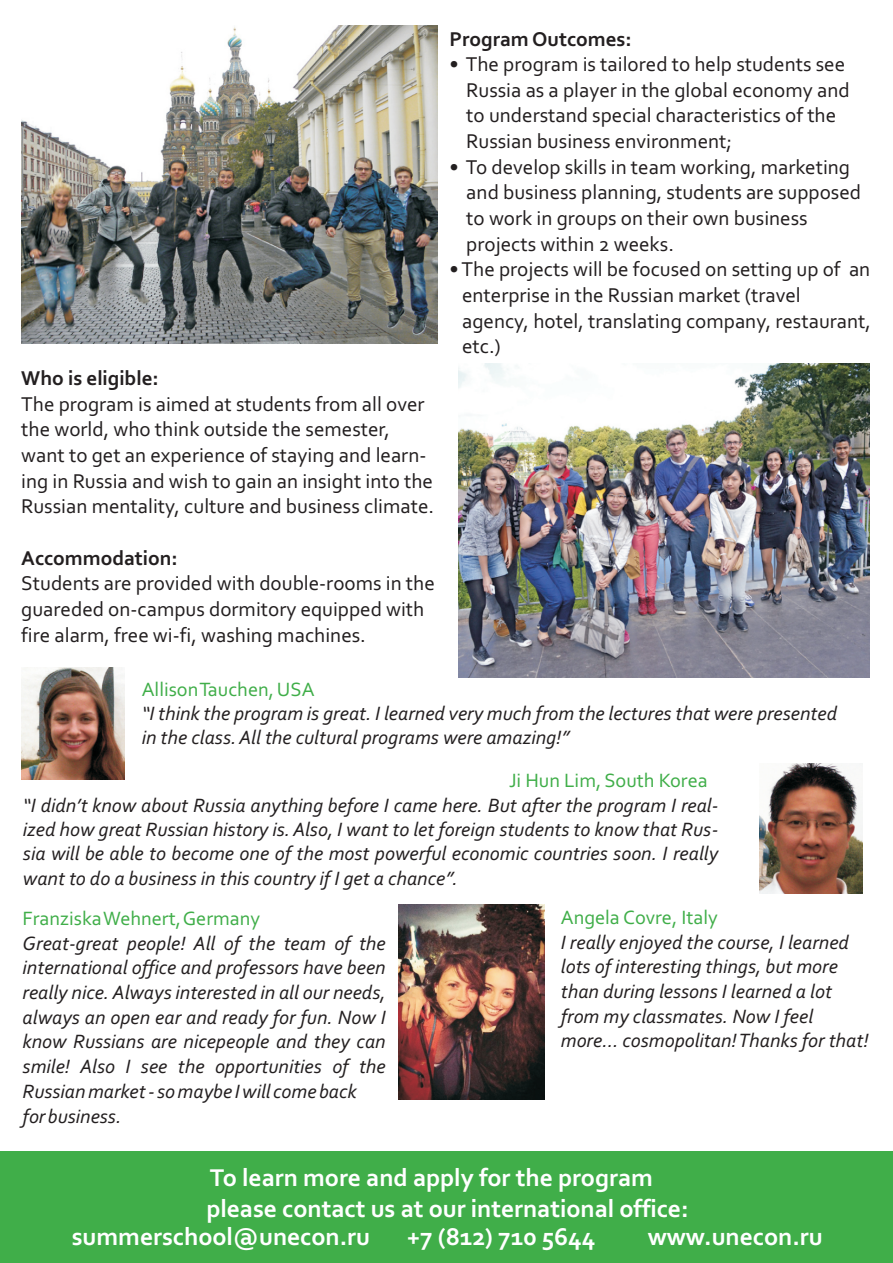
<style>
.page{position:relative;width:893px;height:1263px;background:#fff}
.page>*{position:absolute;margin:0;border:0;box-sizing:border-box;transform-origin:0 0}
.t1{font:700 25.5px/31.2px "Corbel";color:#fff}
.t2{font:21px/25.7px "Corbel";color:#231f20}
.t3{font:700 21px "Corbel";color:#231f20}
.t4{font:italic 20.25px/24.8px "Corbel";color:#231f20}
.t5{font:20.25px "Corbel";color:#40ae49}
</style>
<div class="page">
<img style="left:22px;top:25px;width:416px;height:318px">
<img style="left:458px;top:364px;width:412px;height:313px">
<img style="left:21px;top:667px;width:103px;height:113px">
<img style="left:759px;top:763px;width:103px;height:130px">
<div style="left:0;top:1152px;width:893px;height:111px;background:#40ae49"></div>
<img style="left:399px;top:905px;width:146px;height:194px">
<p class="t3" style="left:21px;top:369px;width:139px">Who is eligible:</p>
<p class="t2" style="left:21px;top:393px;width:414px">The program is aimed at students from all over the world, who think outside the semester, want to get an experience of staying and learn&shy;ing in Russia and wish to gain an insight into the Russian mentality, culture and business climate.</p>
<p class="t3" style="left:21px;top:549px;width:158px">Accommodation:</p>
<p class="t2" style="left:21px;top:572px;width:415px">Students are provided with double-rooms in the guareded on-campus dormitory equipped with fire alarm, free wi-fi, washing machines.</p>
<p class="t3" style="left:449px;top:30px;width:184px">Program Outcomes:</p>
<p class="t2" style="left:466px;top:79px;width:385px">Russia as a player in the global economy and to understand special characteristics of the<br>Russian business environment;</p>
<p class="t2" style="left:466px;top:156px;width:396px;text-indent:-17px">• To develop skills in team working, marketing and business planning, students are supposed to work in groups on their own business projects within 2 weeks.</p>
<p class="t2" style="left:462px;top:258px;width:410px;text-indent:-13px">• The projects will be focused on setting up of an enterprise in the Russian market (travel agency, hotel, translating company, restaurant, etc.)</p>
<p class="t2" style="left:449px;top:53px;width:397px">• The program is tailored to help students see</p>
<p class="t5" style="left:142px;top:681px;width:174px">Allison Tauchen, USA</p>
<p class="t4" style="left:142px;top:703px;width:697px;line-height:24.3px">“I think the program is great. I learned very much from the lectures that were presented in the class. All the cultural programs were amazing!”</p>
<p class="t5" style="left:509px;top:772px;width:200px">Ji Hun Lim, South Korea</p>
<p class="t4" style="left:23px;top:794px;width:697px;line-height:24.3px;text-align:justify">“I didn’t know about Russia anything before I came here. But after the program I real&shy;ized how great Russian history is. Also, I want to let foreign students to know that Rus&shy;sia will be able to become one of the most powerful economic countries soon. I really want to do a business in this country if I get a chance”.</p>
<p class="t5" style="left:23px;top:910px;width:239px">Franziska Wehnert, Germany</p>
<p class="t4" style="left:23px;top:932px;width:365px">Great-great people! All of the team of the international office and professors have been really nice. Always interested in all our needs, always an open ear and ready for fun. Now I know Russians are nicepeople and they can smile! Also I see the opportunities of the Russian market - so maybe I will come back<br>for business.</p>
<p class="t5" style="left:561px;top:909px;width:158px">Angela Covre, Italy</p>
<p class="t4" style="left:561px;top:931px;width:309px">I really enjoyed the course, I learned lots of interesting things, but more than during lessons I learned a lot from my classmates. Now I feel more... cosmopolitan! Thanks for that!</p>
<p class="t1" style="left:206px;top:1164px;width:484px">To learn more and apply for the program please contact us at our international office:</p>
<p class="t1" style="left:72px;top:1223px;width:300px">summerschool@unecon.ru</p>
<p class="t1" style="left:407px;top:1223px;width:190px">+7 (812) 710 5644</p>
<p class="t1" style="left:648px;top:1223px;width:176px">www.unecon.ru</p>
</div>
